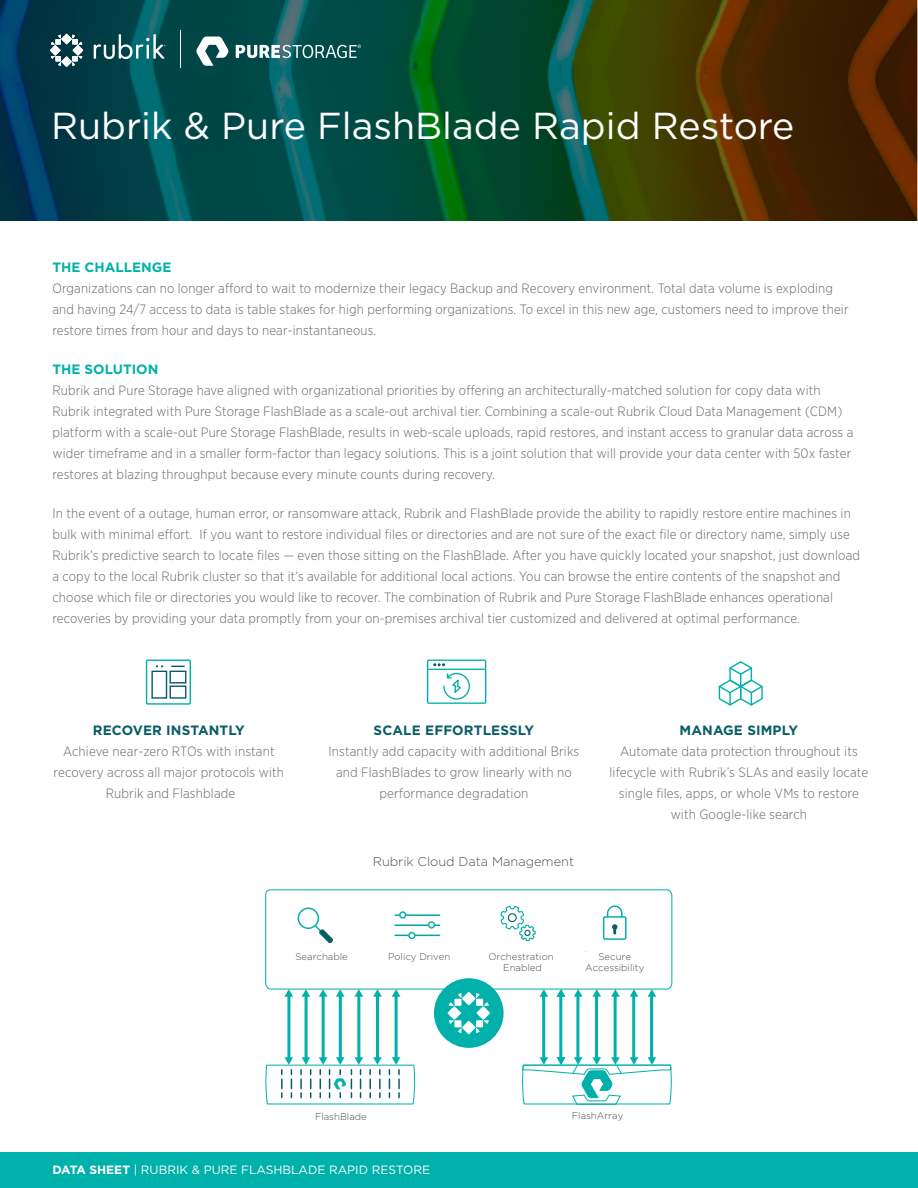
<style>
.page{position:relative;width:918px;height:1188px;background:#fff}
.page>*{position:absolute;margin:0;border:0;box-sizing:border-box;transform-origin:0 0}
.t1{font:37.5px "Gotham";color:#fff}
.t2{font:300 13.5px/21px "Gotham Narrow";letter-spacing:.01em;color:#63666a}
.t3{font:700 13.5px "Gotham";letter-spacing:.01em;color:#095d67}
.t4{font:700 13.5px "Gotham";color:#00b2a9}
.t5{font:300 12.75px "Gotham";color:#4c4d4d}
.t6{font:12px "Gotham";color:#fff}
.t7{font:300 9.6px/11.6px "Gotham";color:#4c4d4d;text-align:center}
.s1{font-weight:700}
</style>
<div class="page">
<div style="left:0;top:1152px;width:918px;height:36px;background:#00b0aa"></div>
<img style="left:0;top:0;width:918px;height:220px">
<svg style="left:718px;top:661px;width:45px;height:45px"></svg>
<div style="left:146px;top:660px;width:45px;height:45px;border:1px solid #00b0aa"></div>
<svg style="left:151px;top:665px;width:36px;height:34px"></svg>
<svg style="left:427px;top:660px;width:59px;height:44px"></svg>
<div style="left:434px;top:978px;width:70px;height:70px;background:#00b0aa;border-radius:50%"></div>
<svg style="left:462px;top:1021px;width:14px;height:13px"></svg>
<svg style="left:476px;top:1006px;width:14px;height:14px"></svg>
<svg style="left:476px;top:1020px;width:13px;height:13px"></svg>
<svg style="left:449px;top:1020px;width:13px;height:13px"></svg>
<svg style="left:447px;top:1006px;width:14px;height:14px"></svg>
<hr style="left:339px;top:996px;width:3px;height:61px;background:#00b0aa">
<hr style="left:322px;top:996px;width:3px;height:61px;background:#00b0aa">
<hr style="left:305px;top:996px;width:3px;height:61px;background:#00b0aa">
<hr style="left:287px;top:996px;width:3px;height:61px;background:#00b0aa">
<hr style="left:357px;top:996px;width:3px;height:61px;background:#00b0aa">
<hr style="left:376px;top:996px;width:3px;height:61px;background:#00b0aa">
<svg style="left:265px;top:1057px;width:151px;height:48px"></svg>
<hr style="left:395px;top:996px;width:3px;height:61px;background:#00b0aa">
<hr style="left:576px;top:996px;width:3px;height:61px;background:#00b0aa">
<hr style="left:559px;top:996px;width:3px;height:61px;background:#00b0aa">
<hr style="left:542px;top:996px;width:3px;height:61px;background:#00b0aa">
<hr style="left:595px;top:996px;width:3px;height:61px;background:#00b0aa">
<hr style="left:614px;top:996px;width:3px;height:61px;background:#00b0aa">
<hr style="left:632px;top:996px;width:3px;height:61px;background:#00b0aa">
<svg style="left:265px;top:889px;width:408px;height:117px"></svg>
<svg style="left:522px;top:1057px;width:150px;height:48px"></svg>
<hr style="left:650px;top:996px;width:3px;height:61px;background:#00b0aa">
<svg style="left:50px;top:34px;width:37px;height:36px"></svg>
<svg style="left:94px;top:34px;width:77px;height:29px;background:#316f74"></svg>
<hr style="left:180px;top:30px;width:1px;height:37px;background:#fff">
<svg style="left:196px;top:37px;width:33px;height:29px"></svg>
<svg style="left:236px;top:45px;width:125px;height:13px"></svg>
<h1 class="t1" style="left:51px;top:102px;width:745px">Rubrik &amp; Pure FlashBlade Rapid Restore</h1>
<p class="t4" style="left:52px;top:258px;width:121px">THE CHALLENGE</p>
<p class="t2" style="left:52px;top:277px;width:798px">Organizations can no longer afford to wait to modernize their legacy Backup and Recovery environment. Total data volume is exploding and having 24/7 access to data is table stakes for high performing organizations. To excel in this new age, customers need to improve their restore times from hour and days to near-instantaneous.</p>
<p class="t4" style="left:52px;top:360px;width:107px">THE SOLUTION</p>
<p class="t2" style="left:52px;top:379px;width:802px">Rubrik and Pure Storage have aligned with organizational priorities by offering an architecturally-matched solution for copy data with Rubrik integrated with Pure Storage FlashBlade as a scale-out archival tier. Combining a scale-out Rubrik Cloud Data Management (CDM) platform with a scale-out Pure Storage FlashBlade, results in web-scale uploads, rapid restores, and instant access to granular data across a wider timeframe and in a smaller form-factor than legacy solutions. This is a joint solution that will provide your data center with 50x faster restores at blazing throughput because every minute counts during recovery.</p>
<p class="t2" style="left:52px;top:502px;width:809px">In the event of a outage, human error, or ransomware attack, Rubrik and FlashBlade provide the ability to rapidly restore entire machines in bulk with minimal effort. If you want to restore individual files or directories and are not sure of the exact file or directory name, simply use Rubrik’s predictive search to locate files — even those sitting on the FlashBlade. After you have quickly located your snapshot, just download a copy to the local Rubrik cluster so that it’s available for additional local actions. You can browse the entire contents of the snapshot and choose which file or directories you would like to recover. The combination of Rubrik and Pure Storage FlashBlade enhances operational recoveries by providing your data promptly from your on-premises archival tier customized and delivered at optimal performance.</p>
<p class="t3" style="left:93px;top:721px;width:154px">RECOVER INSTANTLY</p>
<p class="t2" style="left:54px;top:740px;width:232px;text-align:center">Achieve near-zero RTOs with instant recovery across all major protocols with<br>Rubrik and Flashblade</p>
<p class="t3" style="left:374px;top:721px;width:162px">SCALE EFFORTLESSLY</p>
<p class="t2" style="left:329px;top:740px;width:252px;text-align:center">Instantly add capacity with additional Briks and FlashBlades to grow linearly with no performance degradation</p>
<p class="t5" style="left:373px;top:854px;width:203px">Rubrik Cloud Data Management</p>
<p class="t3" style="left:680px;top:721px;width:120px">MANAGE SIMPLY</p>
<p class="t2" style="left:610px;top:740px;width:260px;text-align:center">Automate data protection throughout its lifecycle with Rubrik’s SLAs and easily locate single files, apps, or whole VMs to restore with Google-like search</p>
<p class="t7" style="left:295px;top:950px;width:54px">Searchable</p>
<p class="t7" style="left:388px;top:950px;width:64px">Policy Driven</p>
<p class="t7" style="left:488px;top:950px;width:67px">Orchestration<br>Enabled</p>
<p class="t7" style="left:585px;top:950px;width:61px">Secure<br>Accessibility</p>
<p class="t7" style="left:315px;top:1110px;width:53px">FlashBlade</p>
<p class="t7" style="left:572px;top:1109px;width:53px">FlashArray</p>
<p class="t6" style="left:52px;top:1162px;width:379px"><span class="s1">DATA SHEET</span> | RUBRIK &amp; PURE FLASHBLADE RAPID RESTORE</p>
</div>
